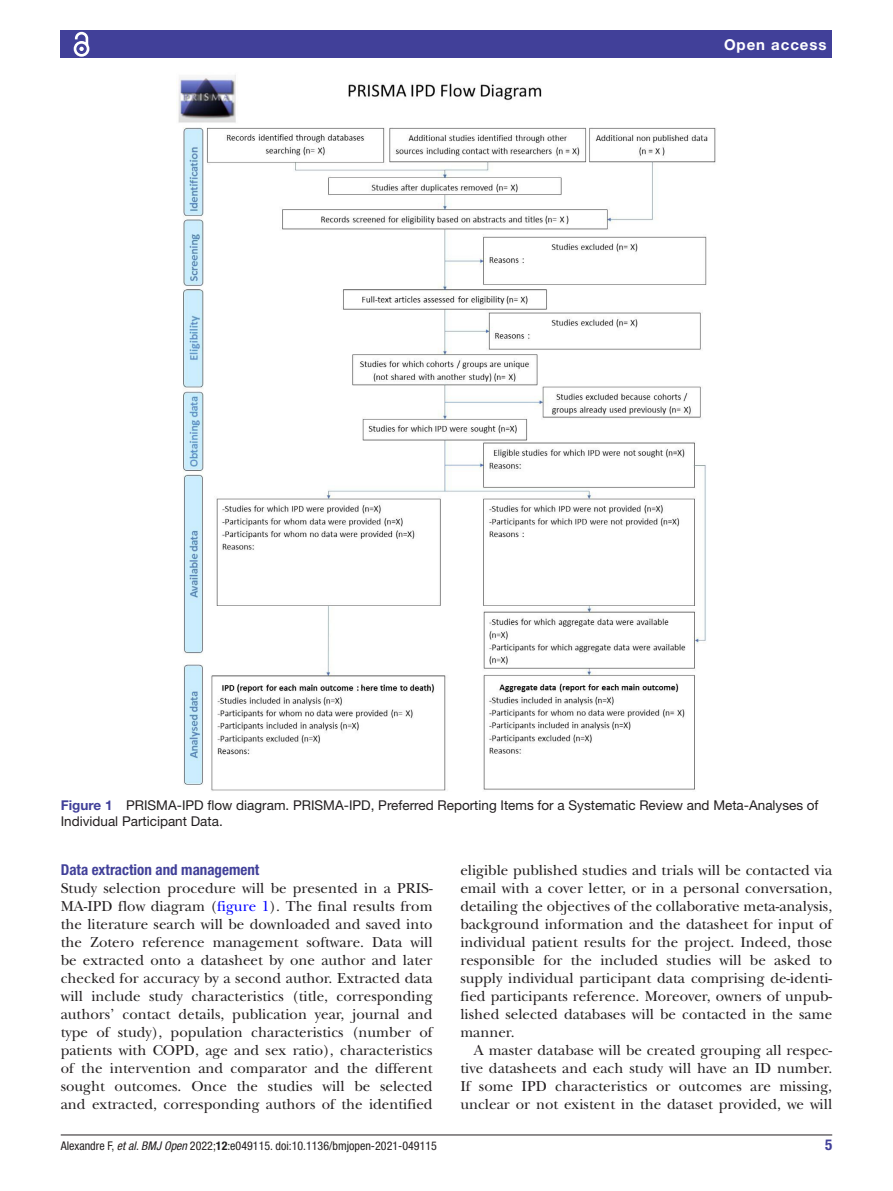
<style>
.page{position:relative;width:893px;height:1191px;background:#fff}
.page>*{position:absolute;margin:0;border:0;box-sizing:border-box;transform-origin:0 0}
.t1{font:15px/18px "New Baskerville";color:#231f20;text-align:justify}
.t2{font:700 condensed 15px "Helvetica Neue LT Std";color:#414099}
.t3{font:700 15px "Helvetica Neue LT Std";letter-spacing:.065em;color:#fff}
.t4{font:13.5px/16.2px "Helvetica Neue LT Std";color:#231f20}
.t5{font:condensed 12px "Helvetica Neue LT Std";color:#231f20}
.s1{font-weight:700;color:#414099}
.s2{color:#00f}
.s3{font-style:italic}
.s4{font-weight:700}
</style>
<div class="page">
<hr style="left:61px;top:1134px;width:771px;height:1px;background:#231f20">
<div style="left:61px;top:31px;width:771px;height:27px;background:#414099"></div>
<svg style="left:73px;top:31px;width:17px;height:26px"></svg>
<img style="left:176px;top:75px;width:540px;height:716px">
<p class="t3" style="left:724px;top:35px;width:104px">Open access</p>
<p class="t4" style="left:61px;top:796px;width:759px"><span class="s1">Figure 1</span> PRISMA-IPD flow diagram. PRISMA-IPD, Preferred Reporting Items for a Systematic Review and Meta-Analyses of<br>Individual Participant Data.</p>
<p class="t2" style="left:61px;top:861px;width:200px">Data extraction and management</p>
<p class="t1" style="left:61px;top:879px;width:373px">Study selection procedure will be presented in a PRIS-MA-IPD flow diagram (<span class="s2">figure 1</span>). The final results from the literature search will be downloaded and saved into the Zotero reference management software. Data will be extracted onto a datasheet by one author and later checked for accuracy by a second author. Extracted data will include study characteristics (title, corresponding authors’ contact details, publication year, journal and type of study), population characteristics (number of patients with COPD, age and sex ratio), characteristics of the intervention and comparator and the different sought outcomes. Once the studies will be selected and extracted, corresponding authors of the identified</p>
<p class="t1" style="left:460px;top:861px;width:373px">eligible published studies and trials will be contacted via email with a cover letter, or in a personal conversation, detailing the objectives of the collaborative meta-analysis, background information and the datasheet for input of individual patient results for the project. Indeed, those responsible for the included studies will be asked to supply individual participant data comprising de-identi&shy;fied participants reference. Moreover, owners of unpub&shy;lished selected databases will be contacted in the same manner.</p>
<p class="t1" style="left:460px;top:1041px;width:373px;text-indent:14px">A master database will be created grouping all respec&shy;tive datasheets and each study will have an ID number.<br>If some IPD characteristics or outcomes are missing, unclear or not existent in the dataset provided, we will</p>
<p class="t5" style="left:61px;top:1138px;width:378px">Alexandre F, <span class="s3">et al</span>. <span class="s3">BMJ Open</span> 2022;<span class="s4">12</span>:e049115. doi:10.1136/bmjopen-2021-049115</p>
<p class="t2" style="left:825px;top:1135px;width:9px">5</p>
</div>
